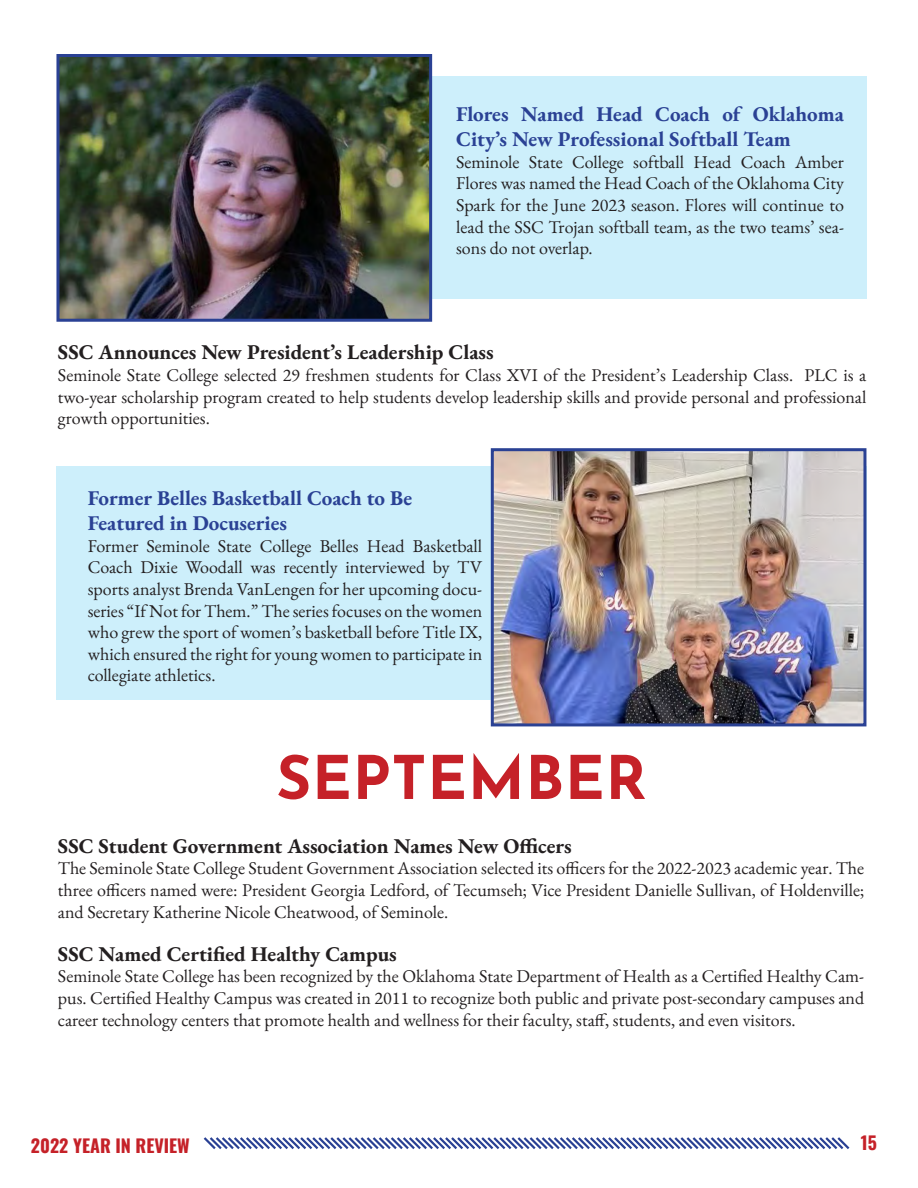
<style>
.page{position:relative;width:918px;height:1188px;background:#fff}
.page>*{position:absolute;margin:0;border:0;box-sizing:border-box;transform-origin:0 0}
.t1{font:100 60px "Josefin Sans";letter-spacing:.01em;color:#c52128}
.Year_in_Review_Body{font:700 21px "EB Garamond";color:#231f20}
.Year_in_Review_Body-2{font:700 21px/25.2px "EB Garamond";color:#2a4194}
.Year_in_Review_Body-3{font:18px/21.6px "EB Garamond";color:#231f20;text-align:justify}
.t2{font:700 18px "Oswald";color:#c52128}
</style>
<div class="page">
<svg style="left:203px;top:1137px;width:647px;height:12px"></svg>
<div style="left:432px;top:77px;width:434px;height:222px;background:#cdeffb"></div>
<img style="left:60px;top:58px;width:368px;height:260px">
<div style="left:56px;top:54px;width:376px;height:268px;border:3px solid #2a4194"></div>
<div style="left:56px;top:466px;width:810px;height:234px;background:#cdeffb"></div>
<img style="left:495px;top:452px;width:367px;height:270px">
<div style="left:491px;top:448px;width:375px;height:278px;border:3px solid #2a4194"></div>
<p class="Year_in_Review_Body-2" style="left:456px;top:102px;width:389px">Flores Named Head Coach of Oklahoma<br>City’s New Professional Softball Team</p>
<p class="Year_in_Review_Body-3" style="left:456px;top:151px;width:389px">Seminole State College softball Head Coach Amber Flores was named the Head Coach of the Oklahoma City Spark for the June 2023 season. Flores will continue to lead the SSC Trojan softball team, as the two teams’ sea&shy;sons do not overlap.</p>
<p class="Year_in_Review_Body" style="left:58px;top:339px;width:437px">SSC Announces New President’s Leadership Class</p>
<p class="Year_in_Review_Body-3" style="left:58px;top:364px;width:810px">Seminole State College selected 29 freshmen students for Class XVI of the President’s Leadership Class. PLC is a two-year scholarship program created to help students develop leadership skills and provide personal and professional growth opportunities.</p>
<p class="Year_in_Review_Body-2" style="left:88px;top:486px;width:326px">Former Belles Basketball Coach to Be</p>
<p class="Year_in_Review_Body-2" style="left:88px;top:511px;width:201px">Featured in Docuseries</p>
<p class="Year_in_Review_Body-3" style="left:88px;top:535px;width:396px">Former Seminole State College Belles Head Basketball Coach Dixie Woodall was recently interviewed by TV sports analyst Brenda VanLengen for her upcoming docu&shy;series “If Not for Them.” The series focuses on the women who grew the sport of women’s basketball before Title IX, which ensured the right for young women to participate in collegiate athletics.</p>
<p class="t1" style="left:276px;top:733px;width:372px">SEPTEMBER</p>
<p class="Year_in_Review_Body" style="left:58px;top:832px;width:515px">SSC Student Government Association Names New Officers</p>
<p class="Year_in_Review_Body-3" style="left:58px;top:858px;width:808px">The Seminole State College Student Government Association selected its officers for the 2022-2023 academic year. The three officers named were: President Georgia Ledford, of Tecumseh; Vice President Danielle Sullivan, of Holdenville; and Secretary Katherine Nicole Cheatwood, of Seminole.</p>
<p class="Year_in_Review_Body" style="left:58px;top:940px;width:340px">SSC Named Certified Healthy Campus</p>
<p class="Year_in_Review_Body-3" style="left:58px;top:966px;width:808px">Seminole State College has been recognized by the Oklahoma State Department of Health as a Certified Healthy Cam&shy;pus. Certified Healthy Campus was created in 2011 to recognize both public and private post-secondary campuses and career technology centers that promote health and wellness for their faculty, staff, students, and even visitors.</p>
<p class="t2" style="left:31px;top:1136px;width:160px">2022 YEAR IN REVIEW</p>
<p class="t2" style="left:861px;top:1133px;width:18px">15</p>
</div>
